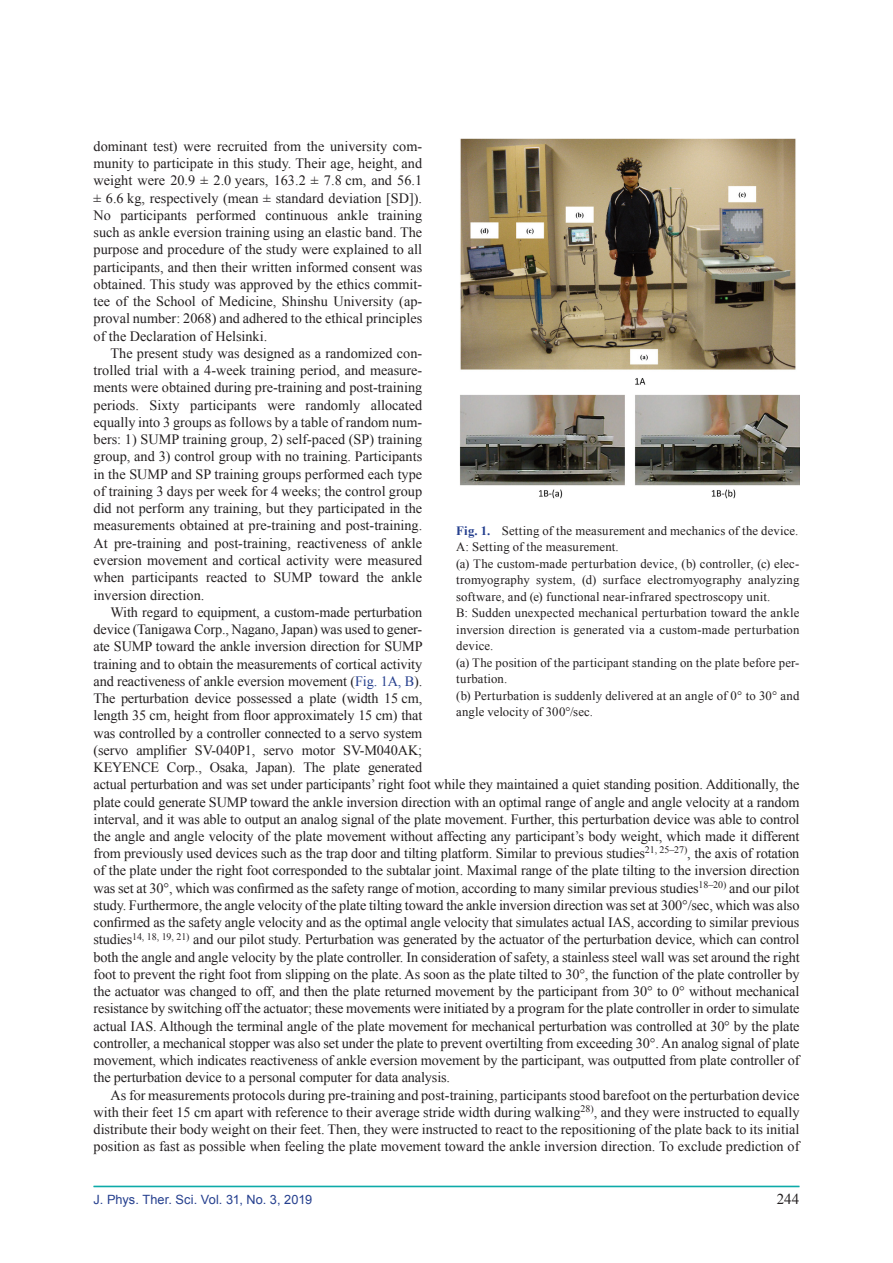
<style>
.page{position:relative;width:893px;height:1263px;background:#fff}
.page>*{position:absolute;margin:0;border:0;box-sizing:border-box;transform-origin:0 0}
.t1{font:15px "Times New Roman";color:#231f20}
.t2{font:14.25px/17.2px "Times New Roman";letter-spacing:-.01em;color:#231f20;text-align:justify}
.t3{font:12.75px/16.5px "Times New Roman";letter-spacing:.01em;color:#231f20}
.t4{font:12.75px "Arial";letter-spacing:.01em;color:#253f8e}
.s1{color:#253f8e}
.s2{font-weight:700;color:#253f8e}
</style>
<div class="page">
<hr style="left:94px;top:1186px;width:705px;height:1px;background:#00a6a4">
<img style="left:459px;top:138px;width:340px;height:361px">
<p class="t2" style="left:94px;top:137px;width:330px">dominant test) were recruited from the university com&shy;munity to participate in this study. Their age, height, and weight were 20.9 ± 2.0 years, 163.2 ± 7.8 cm, and 56.1 ± 6.6 kg, respectively (mean ± standard deviation [SD]).<br>No participants performed continuous ankle training such as ankle eversion training using an elastic band. The purpose and procedure of the study were explained to all participants, and then their written informed consent was obtained. This study was approved by the ethics commit&shy;tee of the School of Medicine, Shinshu University (ap&shy;proval number: 2068) and adhered to the ethical principles of the Declaration of Helsinki.</p>
<p class="t2" style="left:94px;top:344px;width:330px;text-indent:17px">The present study was designed as a randomized con&shy;trolled trial with a 4-week training period, and measure&shy;ments were obtained during pre-training and post-training periods. Sixty participants were randomly allocated equally into 3 groups as follows by a table of random num&shy;bers: 1) SUMP training group, 2) self-paced (SP) training group, and 3) control group with no training. Participants in the SUMP and SP training groups performed each type of training 3 days per week for 4 weeks; the control group did not perform any training, but they participated in the measurements obtained at pre-training and post-training.<br>At pre-training and post-training, reactiveness of ankle eversion movement and cortical activity were measured when participants reacted to SUMP toward the ankle inversion direction.</p>
<p class="t2" style="left:94px;top:603px;width:708px;text-align:left;text-indent:17px">With regard to equipment, a custom-made perturbation<br>device (Tanigawa Corp., Nagano, Japan) was used to gener-<br>ate SUMP toward the ankle inversion direction for SUMP<br>training and to obtain the measurements of cortical activity<br>and reactiveness of ankle eversion movement (<span class="s1">Fig. 1A, B</span>).<br>The perturbation device possessed a plate (width 15 cm,<br>length 35 cm, height from floor approximately 15 cm) that<br>was controlled by a controller connected to a servo system<br>(servo amplifier SV-040P1, servo motor SV-M040AK;<br>KEYENCE Corp., Osaka, Japan). The plate generated<br>actual perturbation and was set under participants’ right foot while they maintained a quiet standing position. Additionally, the plate could generate SUMP toward the ankle inversion direction with an optimal range of angle and angle velocity at a random interval, and it was able to output an analog signal of the plate movement. Further, this perturbation device was able to control the angle and angle velocity of the plate movement without affecting any participant’s body weight, which made it different from previously used devices such as the trap door and tilting platform. Similar to previous studies<sup>21,</sup> <sup>25–27)</sup>, the axis of rotation of the plate under the right foot corresponded to the subtalar joint. Maximal range of the plate tilting to the inversion direction was set at 30°, which was confirmed as the safety range of motion, according to many similar previous studies<sup>18–20)</sup> and our pilot study. Furthermore, the angle velocity of the plate tilting toward the ankle inversion direction was set at 300°/sec, which was also confirmed as the safety angle velocity and as the optimal angle velocity that simulates actual IAS, according to similar previous studies<sup>14,</sup> <sup>18,</sup> <sup>19,</sup> <sup>21)</sup> and our pilot study. Perturbation was generated by the actuator of the perturbation device, which can control both the angle and angle velocity by the plate controller. In consideration of safety, a stainless steel wall was set around the right foot to prevent the right foot from slipping on the plate. As soon as the plate tilted to 30°, the function of the plate controller by the actuator was changed to off, and then the plate returned movement by the participant from 30° to 0° without mechanical resistance by switching off the actuator; these movements were initiated by a program for the plate controller in order to simulate actual IAS. Although the terminal angle of the plate movement for mechanical perturbation was controlled at 30° by the plate controller, a mechanical stopper was also set under the plate to prevent overtilting from exceeding 30°. An analog signal of plate movement, which indicates reactiveness of ankle eversion movement by the participant, was outputted from plate controller of the perturbation device to a personal computer for data analysis.</p>
<p class="t2" style="left:94px;top:1086px;width:707px;text-indent:17px">As for measurements protocols during pre-training and post-training, participants stood barefoot on the perturbation device with their feet 15 cm apart with reference to their average stride width during walking<sup>28)</sup>, and they were instructed to equally distribute their body weight on their feet. Then, they were instructed to react to the repositioning of the plate back to its initial position as fast as possible when feeling the plate movement toward the ankle inversion direction. To exclude prediction of</p>
<p class="t3" style="left:456px;top:522px;width:345px"><span class="s2">Fig. 1.</span> Setting of the measurement and mechanics of the device.<br>A: Setting of the measurement.<br>(a) The custom-made perturbation device, (b) controller, (c) elec&shy;tromyography system, (d) surface electromyography analyzing software, and (e) functional near-infrared spectroscopy unit.<br>B: Sudden unexpected mechanical perturbation toward the ankle inversion direction is generated via a custom-made perturbation device.<br>(a) The position of the participant standing on the plate before per&shy;turbation.<br>(b) Perturbation is suddenly delivered at an angle of 0° to 30° and angle velocity of 300°/sec.</p>
<p class="t4" style="left:94px;top:1191px;width:220px">J. Phys. Ther. Sci. Vol. 31, No. 3, 2019</p>
<p class="t1" style="left:777px;top:1188px;width:24px">244</p>
</div>
